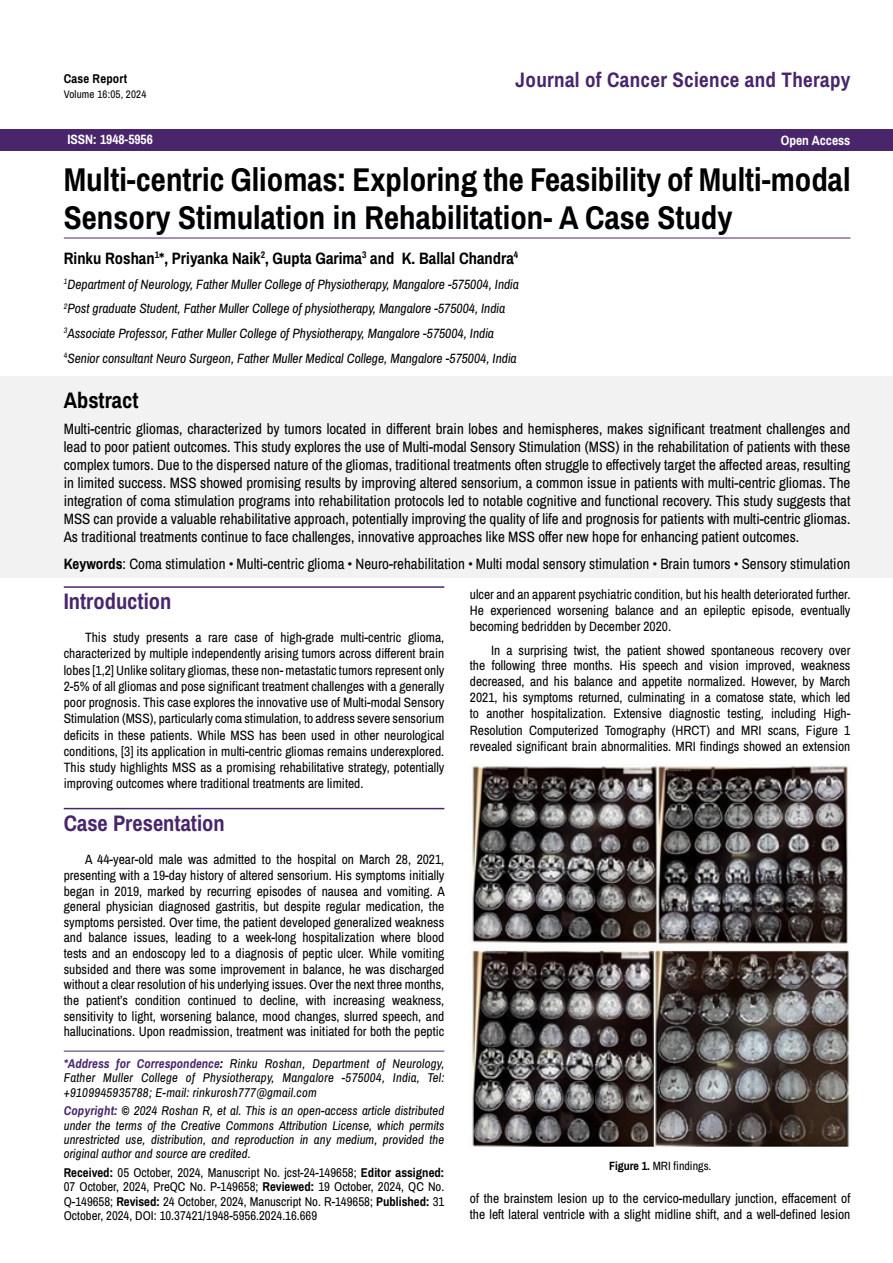
<style>
.page{position:relative;width:893px;height:1263px;background:#fff}
.page>*{position:absolute;margin:0;border:0;box-sizing:border-box;transform-origin:0 0}
.t1{font:33px/37.5px "Archivo Narrow";color:#000}
.t2{font:22.5px "Archivo Narrow";color:#49266c}
.t3{font:22.5px "Archivo Narrow";color:#000}
.t4{font:21px "Archivo Narrow";letter-spacing:.015em;color:#49266c}
.t5{font:16.5px "Archivo Narrow";color:#000}
.t6{font:15px/18px "Archivo Narrow";color:#000;text-align:justify}
.t7{font:13.5px/15.6px "Archivo Narrow";color:#000;text-align:justify}
.t8{font:italic 13.5px/24.8px "Archivo Narrow";color:#000}
.t9{font:13.5px "Archivo Narrow";color:#fff}
.t10{font:italic 12.75px/14.4px "Archivo Narrow";letter-spacing:.01em;color:#000;text-align:justify}
.t11{font:12.75px/14.4px "Archivo Narrow";color:#000;text-align:justify}
.t12{font:12px "Archivo Narrow";color:#000}
.t13{font:10.95px "Archivo Narrow";letter-spacing:.015em;color:#000}
.s1{font-weight:700;color:#49266c}
.s2{font-weight:700}
</style>
<div class="page">
<div style="left:0;top:129px;width:893px;height:21px;background:#49266c"></div>
<hr style="left:64px;top:238px;width:786px;height:1px;background:#49266c">
<hr style="left:64px;top:1051px;width:380px;height:1px;background:#49266c">
<hr style="left:64px;top:586px;width:380px;height:2px;background:#49266c">
<hr style="left:64px;top:808px;width:380px;height:1px;background:#49266c">
<div style="left:0;top:376px;width:893px;height:201px;background:#f2f2f2"></div>
<img style="left:470px;top:764px;width:380px;height:383px">
<p class="t11" style="left:64px;top:71px;width:65px">Case Report</p>
<h3 class="t4" style="left:516px;top:65px;width:336px">Journal of Cancer Science and Therapy</h3>
<p class="t13" style="left:64px;top:87px;width:84px">Volume 16:05, 2024</p>
<p class="t9" style="left:67px;top:130px;width:87px">ISSN: 1948-5956</p>
<h1 class="t1" style="left:64px;top:160px;width:788px">Multi-centric Gliomas: Exploring the Feasibility of Multi-modal<br>Sensory Stimulation in Rehabilitation- A Case Study</h1>
<p class="t5" style="left:64px;top:246px;width:456px">Rinku Roshan<sup>1</sup>*, Priyanka Naik<sup>2</sup>, Gupta Garima<sup>3</sup> and K. Ballal Chandra<sup>4</sup></p>
<p class="t8" style="left:64px;top:272px;width:457px"><sup>1</sup>Department of Neurology, Father Muller College of Physiotherapy, Mangalore -575004, India <sup>2</sup>Post graduate Student, Father Muller College of physiotherapy, Mangalore -575004, India <sup>3</sup>Associate Professor, Father Muller College of Physiotherapy, Mangalore -575004, India <sup>4</sup>Senior consultant Neuro Surgeon, Father Muller Medical College, Mangalore -575004, India</p>
<p class="t9" style="left:781px;top:131px;width:71px">Open Access</p>
<h2 class="t3" style="left:64px;top:384px;width:76px">Abstract</h2>
<p class="t6" style="left:64px;top:420px;width:788px">Multi-centric gliomas, characterized by tumors located in different brain lobes and hemispheres, makes significant treatment challenges and lead to poor patient outcomes. This study explores the use of Multi-modal Sensory Stimulation (MSS) in the rehabilitation of patients with these complex tumors. Due to the dispersed nature of the gliomas, traditional treatments often struggle to effectively target the affected areas, resulting in limited success. MSS showed promising results by improving altered sensorium, a common issue in patients with multi-centric gliomas. The integration of coma stimulation programs into rehabilitation protocols led to notable cognitive and functional recovery. This study suggests that MSS can provide a valuable rehabilitative approach, potentially improving the quality of life and prognosis for patients with multi-centric gliomas.<br>As traditional treatments continue to face challenges, innovative approaches like MSS offer new hope for enhancing patient outcomes.</p>
<p class="t6" style="left:64px;top:554px;width:788px">Keywords: Coma stimulation • Multi-centric glioma • Neuro-rehabilitation • Multi modal sensory stimulation • Brain tumors • Sensory stimulation</p>
<h2 class="t2" style="left:64px;top:585px;width:109px">Introduction</h2>
<p class="t7" style="left:64px;top:629px;width:382px;line-height:16.2px;text-indent:21px">This study presents a rare case of high-grade multi-centric glioma, characterized by multiple independently arising tumors across different brain lobes [1,2] Unlike solitary gliomas, these non- metastatic tumors represent only 2-5% of all gliomas and pose significant treatment challenges with a generally poor prognosis. This case explores the innovative use of Multi-modal Sensory Stimulation (MSS), particularly coma stimulation, to address severe sensorium deficits in these patients. While MSS has been used in other neurological conditions, [3] its application in multi-centric gliomas remains underexplored.<br>This study highlights MSS as a promising rehabilitative strategy, potentially improving outcomes where traditional treatments are limited.</p>
<h2 class="t2" style="left:64px;top:807px;width:162px">Case Presentation</h2>
<p class="t7" style="left:64px;top:851px;width:383px;text-indent:21px">A 44-year-old male was admitted to the hospital on March 28, 2021, presenting with a 19-day history of altered sensorium. His symptoms initially began in 2019, marked by recurring episodes of nausea and vomiting. A general physician diagnosed gastritis, but despite regular medication, the symptoms persisted. Over time, the patient developed generalized weakness and balance issues, leading to a week-long hospitalization where blood tests and an endoscopy led to a diagnosis of peptic ulcer. While vomiting subsided and there was some improvement in balance, he was discharged without a clear resolution of his underlying issues. Over the next three months, the patient’s condition continued to decline, with increasing weakness, sensitivity to light, worsening balance, mood changes, slurred speech, and hallucinations. Upon readmission, treatment was initiated for both the peptic</p>
<p class="t10" style="left:64px;top:1056px;width:382px"><span class="s1">*Address for Correspondence</span><span class="s2">:</span> Rinku Roshan, Department of Neurology, Father Muller College of Physiotherapy, Mangalore -575004, India, Tel: +9109945935788; E-mail: rinkurosh777@gmail.com</p>
<p class="t10" style="left:64px;top:1104px;width:382px"><span class="s1">Copyright:</span> <span class="s2">©</span> 2024 Roshan R, et al. This is an open-access article distributed under the terms of the Creative Commons Attribution License, which permits unrestricted use, distribution, and reproduction in any medium, provided the original author and source are credited.</p>
<p class="t11" style="left:64px;top:1165px;width:382px">Received: 05 October, 2024, Manuscript No. jcst-24-149658; Editor assigned:<br>07 October, 2024, PreQC No. P-149658; Reviewed: 19 October, 2024, QC No.<br>Q-149658; Revised: 24 October, 2024, Manuscript No. R-149658; Published: 31<br>October, 2024, DOI: 10.37421/1948-5956.2024.16.669</p>
<p class="t7" style="left:470px;top:587px;width:382px">ulcer and an apparent psychiatric condition, but his health deteriorated further.<br>He experienced worsening balance and an epileptic episode, eventually becoming bedridden by December 2020.</p>
<p class="t7" style="left:470px;top:642px;width:382px;line-height:16px;text-indent:21px">In a surprising twist, the patient showed spontaneous recovery over the following three months. His speech and vision improved, weakness decreased, and his balance and appetite normalized. However, by March 2021, his symptoms returned, culminating in a comatose state, which led to another hospitalization. Extensive diagnostic testing, including High-Resolution Computerized Tomography (HRCT) and MRI scans, Figure 1 revealed significant brain abnormalities. MRI findings showed an extension</p>
<p class="t12" style="left:609px;top:1157px;width:104px">Figure 1. MRI findings.</p>
<p class="t7" style="left:470px;top:1189px;width:382px;line-height:16.2px">of the brainstem lesion up to the cervico-medullary junction, effacement of the left lateral ventricle with a slight midline shift, and a well-defined lesion</p>
</div>
